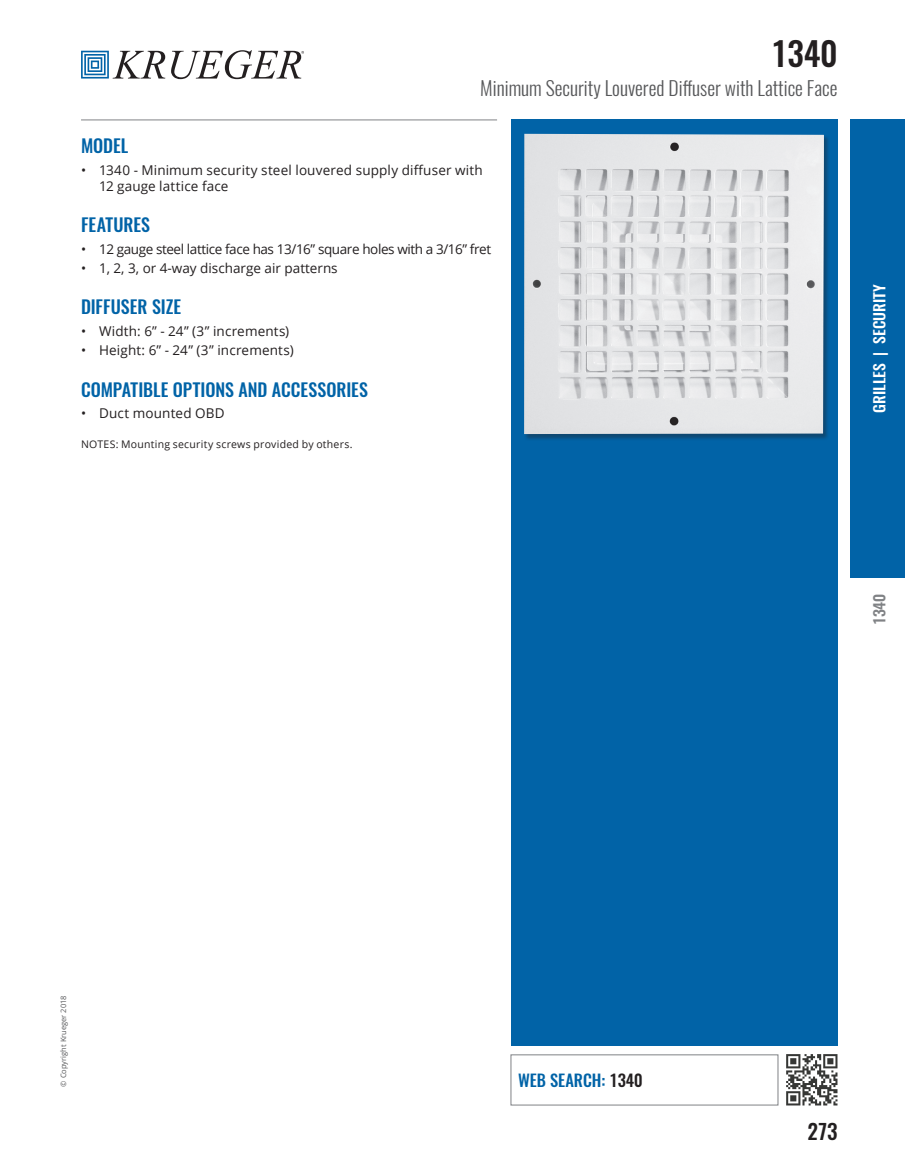
<style>
.page{position:relative;width:905px;height:1175px;background:#fff}
.page>*{position:absolute;margin:0;border:0;box-sizing:border-box;transform-origin:0 0}
.t1{font:500 33px "Oswald";color:#231f20}
.t2{font:500 21px "Oswald";color:#231f20}
.t3{font:300 19.5px "Oswald";color:#57585a}
.t4{font:500 18px "Oswald";color:#0163a7}
.t5{font:500 16.5px "Oswald";color:#0163a7}
.t6{font:500 15px "Oswald";color:#fff;scale:1.05 1}
.t7{font:500 15px "Oswald";color:#808285;scale:1.05 1}
.t8{font:13.5px/16.2px "Open Sans";letter-spacing:.005em;color:#231f20}
.t9{font:13.5px "Open Sans";letter-spacing:-.03em;color:#231f20}
.t10{font:10.5px "Open Sans";letter-spacing:.02em;color:#231f20}
.t11{font:7.5px "Open Sans";color:#57585a}
.s1{color:#231f20}
</style>
<div class="page">
<svg style="left:81px;top:51px;width:84px;height:28px"></svg>
<svg style="left:171px;top:50px;width:133px;height:29px"></svg>
<hr style="left:81px;top:120px;width:416px;height:1px;background:#808285">
<div style="left:850px;top:120px;width:54px;height:458px;background:#0163a7"></div>
<div style="left:510px;top:120px;width:327px;height:926px;background:#0163a7"></div>
<img style="left:778px;top:1054px;width:60px;height:52px">
<div style="left:510px;top:1054px;width:268px;height:51px;border:1px solid #808285"></div>
<div style="left:524px;top:134px;width:306px;height:306px;background:#231f20;opacity:.4"></div>
<img style="left:524px;top:134px;width:300px;height:300px">
<h1 class="t1" style="left:771px;top:30px;width:68px">1340</h1>
<h3 class="t3" style="left:480px;top:75px;width:359px">Minimum Security Louvered Diffuser with Lattice Face</h3>
<h3 class="t4" style="left:81px;top:133px;width:49px">MODEL</h3>
<p class="t8" style="left:99px;top:162px;width:385px;text-indent:-18px">• 1340 - Minimum security steel louvered supply diffuser with<br>12 gauge lattice face</p>
<h3 class="t4" style="left:81px;top:212px;width:71px">FEATURES</h3>
<p class="t9" style="left:81px;top:240px;width:411px">• 12 gauge steel lattice face has 13/16” square holes with a 3/16” fret</p>
<p class="t8" style="left:81px;top:260px;width:258px">• 1, 2, 3, or 4-way discharge air patterns</p>
<h3 class="t4" style="left:81px;top:294px;width:102px">DIFFUSER SIZE</h3>
<p class="t8" style="left:81px;top:323px;width:210px">• Width: 6” - 24” (3” increments)</p>
<p class="t8" style="left:81px;top:342px;width:214px">• Height: 6” - 24” (3” increments)</p>
<h3 class="t4" style="left:81px;top:376px;width:288px">COMPATIBLE OPTIONS AND ACCESSORIES</h3>
<p class="t8" style="left:81px;top:405px;width:145px">• Duct mounted OBD</p>
<p class="t10" style="left:81px;top:437px;width:273px">NOTES: Mounting security screws provided by others.</p>
<p class="t6" style="left:868px;top:413px;width:123px;rotate:-90deg">GRILLES | SECURITY</p>
<p class="t7" style="left:868px;top:625px;width:32px;rotate:-90deg">1340</p>
<p class="t11" style="left:58px;top:1086px;width:93px;rotate:-90deg">© Copyright Krueger 2018</p>
<p class="t5" style="left:518px;top:1069px;width:126px">WEB SEARCH: <span class="s1">1340</span></p>
<h2 class="t2" style="left:807px;top:1116px;width:31px">273</h2>
</div>
